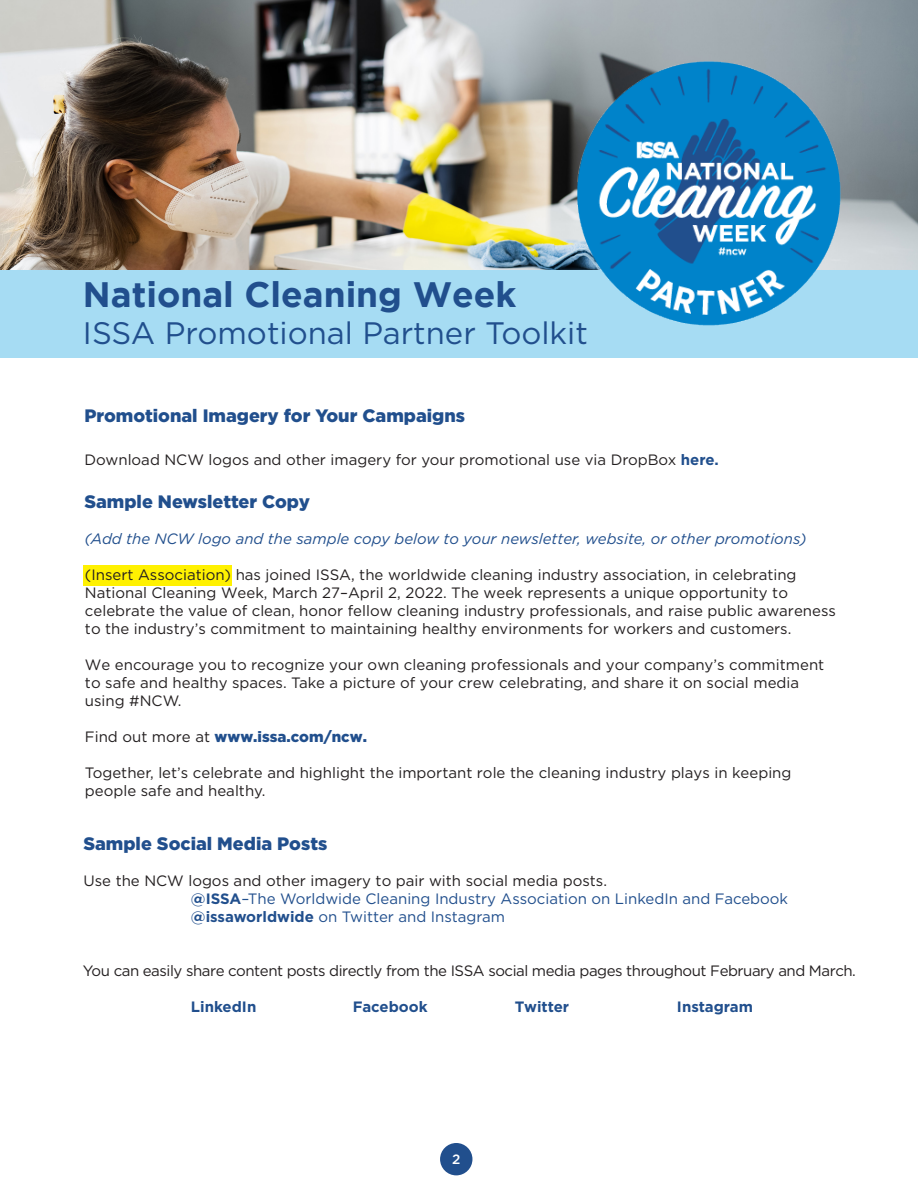
<style>
.page{position:relative;width:918px;height:1188px;background:#fff}
.page>*{position:absolute;margin:0;border:0;box-sizing:border-box;transform-origin:0 0}
.t1{font:700 35.25px "Gotham";color:#214f8d}
.t2{font:31.05px "Gotham";color:#214f8d}
.t3{font:900 18px "Gotham";color:#214f8d}
.t4{font:15px/18px "Gotham";color:#231f20}
.t5{font:15px "Gotham";color:#214f8d}
.t6{font:15px "Gotham";letter-spacing:-.03em;color:#231f20}
.t7{font:italic 15px "Gotham";color:#214f8d}
.t8{font:700 15px "Gotham";color:#214f8d}
.t9{font:900 15px "Gotham";color:#214f8d}
.t10{font:500 13.5px "Gotham";color:#fff}
.s1{font-weight:700;color:#214f8d}
.s2{font-weight:400;color:#231f20}
.s3{font-weight:700}
</style>
<div class="page">
<img style="left:0;top:0;width:918px;height:270px">
<div style="left:0;top:270px;width:918px;height:88px;background:#a6dcf3"></div>
<img style="left:577px;top:54px;width:272px;height:272px">
<div style="left:440px;top:1143px;width:32px;height:32px;background:#214f8d;border-radius:50%"></div>
<div style="left:83px;top:565px;width:149px;height:21px;background:#fff101"></div>
<h1 class="t1" style="left:83px;top:274px;width:435px">National Cleaning Week</h1>
<h2 class="t2" style="left:83px;top:314px;width:507px">ISSA Promotional Partner Toolkit</h2>
<p class="t3" style="left:84px;top:403px;width:382px">Promotional Imagery for Your Campaigns</p>
<p class="t4" style="left:84px;top:451px;width:636px">Download NCW logos and other imagery for your promotional use via DropBox <span class="s1">here.</span></p>
<p class="t3" style="left:84px;top:490px;width:227px">Sample Newsletter Copy</p>
<p class="t7" style="left:84px;top:530px;width:724px">(Add the NCW logo and the sample copy below to your newsletter, website, or other promotions)</p>
<p class="t4" style="left:85px;top:566px;width:753px">(Insert Association) has joined ISSA, the worldwide cleaning industry association, in celebrating National Cleaning Week, March 27–April 2, 2022. The week represents a unique opportunity to celebrate the value of clean, honor fellow cleaning industry professionals, and raise public awareness to the industry’s commitment to maintaining healthy environments for workers and customers.</p>
<p class="t4" style="left:85px;top:656px;width:741px">We encourage you to recognize your own cleaning professionals and your company’s commitment to safe and healthy spaces. Take a picture of your crew celebrating, and share it on social media using #NCW.</p>
<p class="t9" style="left:85px;top:727px;width:284px"><span class="s2">Find out more at</span> www.issa.com/ncw.</p>
<p class="t4" style="left:85px;top:764px;width:708px">Together, let’s celebrate and highlight the important role the cleaning industry plays in keeping people safe and healthy.</p>
<p class="t3" style="left:83px;top:831px;width:245px">Sample Social Media Posts</p>
<p class="t4" style="left:83px;top:871px;width:525px">Use the NCW logos and other imagery to pair with social media posts.</p>
<p class="t5" style="left:191px;top:889px;width:599px"><span class="s3">@ISSA</span>–The Worldwide Cleaning Industry Association on LinkedIn and Facebook</p>
<p class="t5" style="left:191px;top:907px;width:316px"><span class="s3">@issaworldwide</span> on Twitter and Instagram</p>
<p class="t6" style="left:83px;top:961px;width:775px">You can easily share content posts directly from the ISSA social media pages throughout February and March.</p>
<p class="t8" style="left:191px;top:997px;width:67px">LinkedIn</p>
<p class="t8" style="left:353px;top:997px;width:76px">Facebook</p>
<p class="t8" style="left:515px;top:997px;width:56px">Twitter</p>
<p class="t8" style="left:677px;top:997px;width:78px">Instagram</p>
<p class="t10" style="left:452px;top:1150px;width:10px">2</p>
</div>
